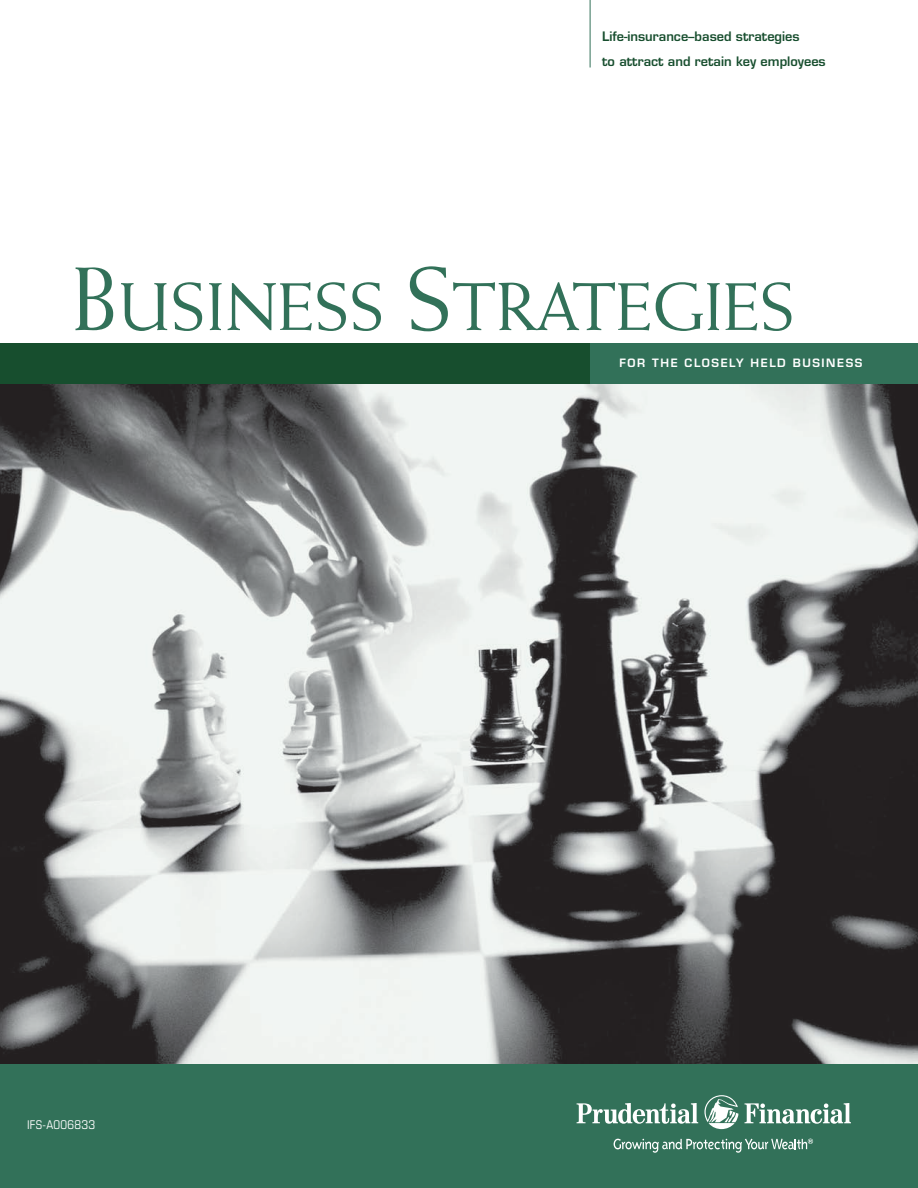
<style>
.page{position:relative;width:918px;height:1188px;background:#fff}
.page>*{position:absolute;margin:0;border:0;box-sizing:border-box;transform-origin:0 0}
.t1{font:67.5px "Weiss";color:#327159}
.t2{font:600 12.75px/25.5px "Eurostile";color:#174e2e}
.t3{font:condensed 12px "Eurostile";letter-spacing:.025em;color:#fff}
.t4{font:600 11.25px "Eurostile";letter-spacing:.14em;color:#fff}
.s1{font-size:90px}
</style>
<div class="page">
<img style="left:0;top:384px;width:918px;height:680px">
<div style="left:0;top:1064px;width:918px;height:124px;background:#327159"></div>
<div style="left:0;top:344px;width:898px;height:40px;background:#174e2e"></div>
<div style="left:590px;top:344px;width:328px;height:40px;background:#327159"></div>
<hr style="left:590px;top:0;width:1px;height:68px;background:#327159">
<svg style="left:704px;top:1095px;width:34px;height:34px"></svg>
<svg style="left:577px;top:1103px;width:121px;height:21px"></svg>
<svg style="left:745px;top:1103px;width:106px;height:21px"></svg>
<svg style="left:614px;top:1139px;width:199px;height:14px"></svg>
<p class="t2" style="left:602px;top:25px;width:225px">Life-insurance–based strategies<br>to attract and retain key employees</p>
<h1 class="t1" style="left:71px;top:282px;width:725px"><span class="s1">B</span>USINESS <span class="s1">S</span>TRATEGIES</h1>
<p class="t4" style="left:619px;top:359px;width:244px">FOR THE CLOSELY HELD BUSINESS</p>
<p class="t3" style="left:27px;top:1120px;width:70px">IFS-A006833</p>
</div>
